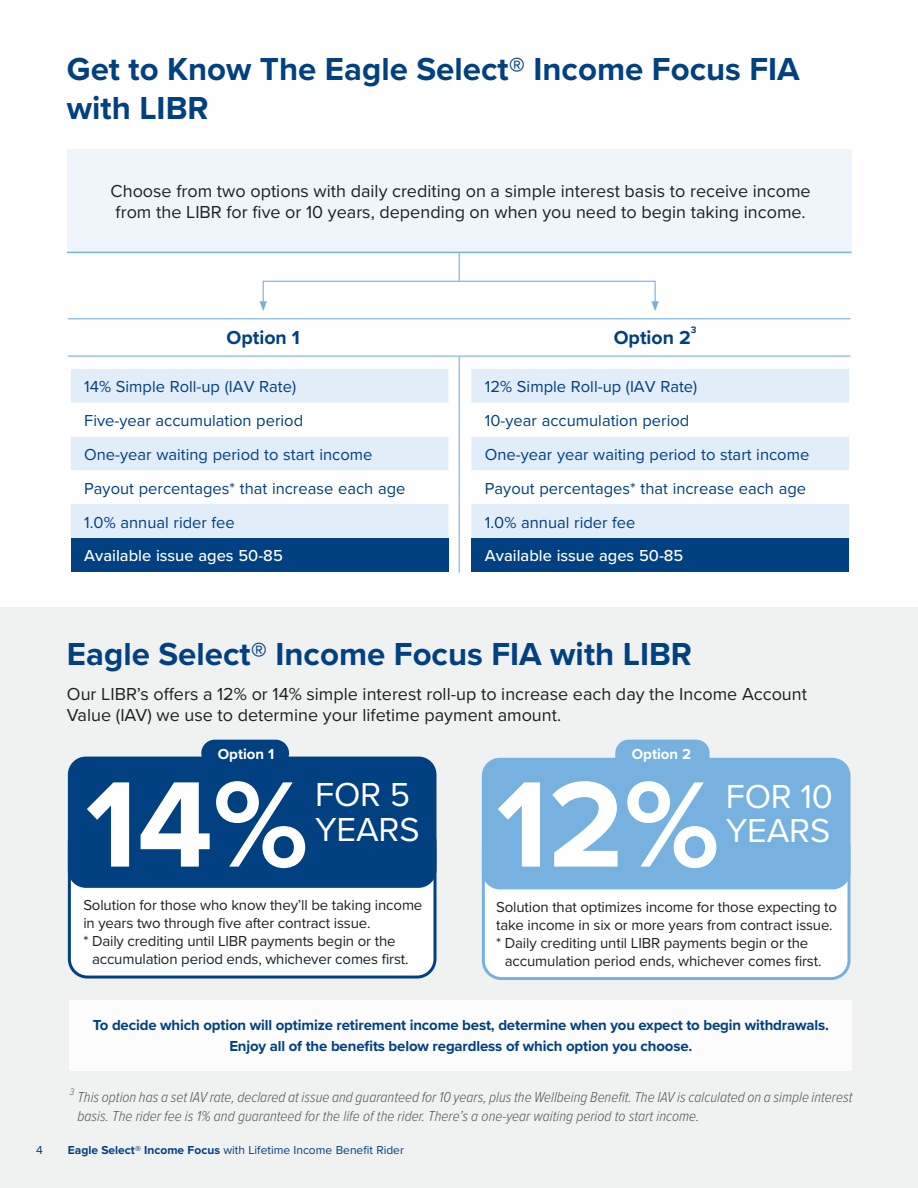
<style>
.page{position:relative;width:918px;height:1188px;background:#fff}
.page>*{position:absolute;margin:0;border:0;box-sizing:border-box;transform-origin:0 0}
.t1{font:700 126.3px "Proxima Nova";color:#fff}
.t2{font:34.5px/34.5px "Proxima Nova";letter-spacing:-.005em;color:#fff}
.t3{font:700 33px/39px "Proxima Nova";color:#014081}
.t4{font:700 19.5px "Proxima Nova";color:#014081}
.t5{font:18px/21px "Proxima Nova";color:#1e2224}
.t6{font:16.5px/33.9px "Proxima Nova";color:#014081}
.t7{font:500 16.5px "Proxima Nova";color:#fff}
.t8{font:15px "Proxima Nova";letter-spacing:-.01em;color:#1e2224}
.t9{font:italic 300 15px/19.5px "Proxima Nova Cond";color:#57585a}
.t10{font:700 15px/21px "Proxima Nova";letter-spacing:-.01em;color:#014081;text-align:center}
.t11{font:700 15px "Proxima Nova";color:#fff}
.t12{font:12px "Proxima Nova";color:#014081}
.t13{font:700 9.75px "Proxima Nova";color:#014081}
.t14{font:italic 300 9.75px "Proxima Nova Cond";color:#57585a}
.s1{font-weight:700}
</style>
<div class="page">
<div style="left:0;top:608px;width:918px;height:580px;background:#f0f1f1"></div>
<div style="left:67px;top:149px;width:784px;height:103px;background:#eff5fb"></div>
<div style="left:69px;top:1000px;width:783px;height:70px;background:#fcfcfc"></div>
<div style="left:71px;top:369px;width:377px;height:169px;background:#e1edf8"></div>
<svg style="left:71px;top:403px;width:377px;height:101px"></svg>
<div style="left:71px;top:538px;width:377px;height:34px;background:#014081"></div>
<div style="left:471px;top:369px;width:378px;height:169px;background:#e1edf8"></div>
<svg style="left:471px;top:403px;width:378px;height:101px"></svg>
<div style="left:471px;top:538px;width:378px;height:34px;background:#014081"></div>
<hr style="left:68px;top:356px;width:783px;height:1px;background:#76b1e0">
<hr style="left:68px;top:318px;width:783px;height:1px;background:#76b1e0">
<hr style="left:263px;top:281px;width:392px;height:1px;background:#76b1e0">
<hr style="left:459px;top:357px;width:1px;height:216px;background:#76b1e0">
<svg style="left:459px;top:253px;width:1px;height:28px"></svg>
<svg style="left:260px;top:281px;width:7px;height:30px"></svg>
<svg style="left:651px;top:281px;width:8px;height:30px"></svg>
<hr style="left:67px;top:252px;width:784px;height:1px;background:#76b1e0">
<div style="left:69px;top:824px;width:366px;height:153px;background:#fff;border-radius:18px"></div>
<div style="left:68px;top:823px;width:368px;height:156px;border:3px solid #014081;border-radius:18px"></div>
<div style="left:68px;top:757px;width:368px;height:131px;background:#014081;border-radius:18px"></div>
<div style="left:201px;top:740px;width:88px;height:27px;background:#014081;border-radius:14px"></div>
<div style="left:483px;top:831px;width:366px;height:148px;background:#fff;border-radius:18px"></div>
<div style="left:482px;top:829px;width:368px;height:151px;border:3px solid #76b1e0;border-radius:18px"></div>
<div style="left:482px;top:758px;width:368px;height:131px;background:#76b1e0;border-radius:18px"></div>
<div style="left:615px;top:740px;width:95px;height:35px;background:#76b1e0;border-radius:13px"></div>
<h3 class="t3" style="left:67px;top:48px;width:734px">Get to Know The Eagle Select® Income Focus FIA with LIBR</h3>
<p class="t5" style="left:111px;top:180px;width:702px">Choose from two options with daily crediting on a simple interest basis to receive income from the LIBR for five or 10 years, depending on when you need to begin taking income.</p>
<p class="t13" style="left:691px;top:323px;width:7px">3</p>
<h3 class="t4" style="left:227px;top:323px;width:75px">Option 1</h3>
<h3 class="t4" style="left:614px;top:323px;width:79px">Option 2</h3>
<p class="t6" style="left:84px;top:369px;width:323px">14% Simple Roll-up (IAV Rate)<br>Five-year accumulation period<br>One-year waiting period to start income Payout percentages* that increase each age 1.0% annual rider fee</p>
<p class="t7" style="left:84px;top:543px;width:200px">Available issue ages 50-85</p>
<p class="t6" style="left:485px;top:369px;width:326px">12% Simple Roll-up (IAV Rate)<br>10-year accumulation period<br>One-year year waiting period to start income Payout percentages* that increase each age 1.0% annual rider fee</p>
<p class="t7" style="left:485px;top:543px;width:200px">Available issue ages 50-85</p>
<h3 class="t3" style="left:67px;top:634px;width:627px">Eagle Select® Income Focus FIA with LIBR</h3>
<p class="t5" style="left:67px;top:682px;width:742px">Our LIBR’s offers a 12% or 14% simple interest roll-up to increase each day the Income Account<br>Value (IAV) we use to determine your lifetime payment amount.</p>
<p class="t11" style="left:218px;top:742px;width:58px">Option 1</p>
<h1 class="t1" style="left:86px;top:730px;width:224px">14%</h1>
<h2 class="t2" style="left:315px;top:776px;width:106px">FOR 5<br>YEARS</h2>
<p class="t8" style="left:83px;top:894px;width:341px">Solution for those who know they’ll be taking income</p>
<p class="t8" style="left:83px;top:912px;width:289px">in years two through five after contract issue.</p>
<p class="t8" style="left:83px;top:930px;width:314px">* Daily crediting until LIBR payments begin or the</p>
<p class="t8" style="left:92px;top:948px;width:318px">accumulation period ends, whichever comes first.</p>
<p class="t11" style="left:632px;top:742px;width:61px">Option 2</p>
<h1 class="t1" style="left:496px;top:730px;width:225px">12%</h1>
<h2 class="t2" style="left:726px;top:777px;width:109px">FOR 10<br>YEARS</h2>
<p class="t8" style="left:496px;top:896px;width:342px">Solution that optimizes income for those expecting to</p>
<p class="t8" style="left:496px;top:914px;width:338px">take income in six or more years from contract issue.</p>
<p class="t8" style="left:496px;top:932px;width:314px">* Daily crediting until LIBR payments begin or the</p>
<p class="t8" style="left:505px;top:950px;width:318px">accumulation period ends, whichever comes first.</p>
<p class="t10" style="left:93px;top:1015px;width:738px">To decide which option will optimize retirement income best, determine when you expect to begin withdrawals.<br>Enjoy all of the benefits below regardless of which option you choose.</p>
<p class="t14" style="left:70px;top:1085px;width:6px">3</p>
<p class="t9" style="left:77px;top:1086px;width:776px">This option has a set IAV rate, declared at issue and guaranteed for 10 years, plus the Wellbeing Benefit. The IAV is calculated on a simple interest basis. The rider fee is 1% and guaranteed for the life of the rider. There’s a one-year waiting period to start income.</p>
<p class="t12" style="left:36px;top:1141px;width:8px">4</p>
<p class="t12" style="left:68px;top:1141px;width:338px"><span class="s1">Eagle Select</span>® <span class="s1">Income Focus</span> with Lifetime Income Benefit Rider</p>
</div>
